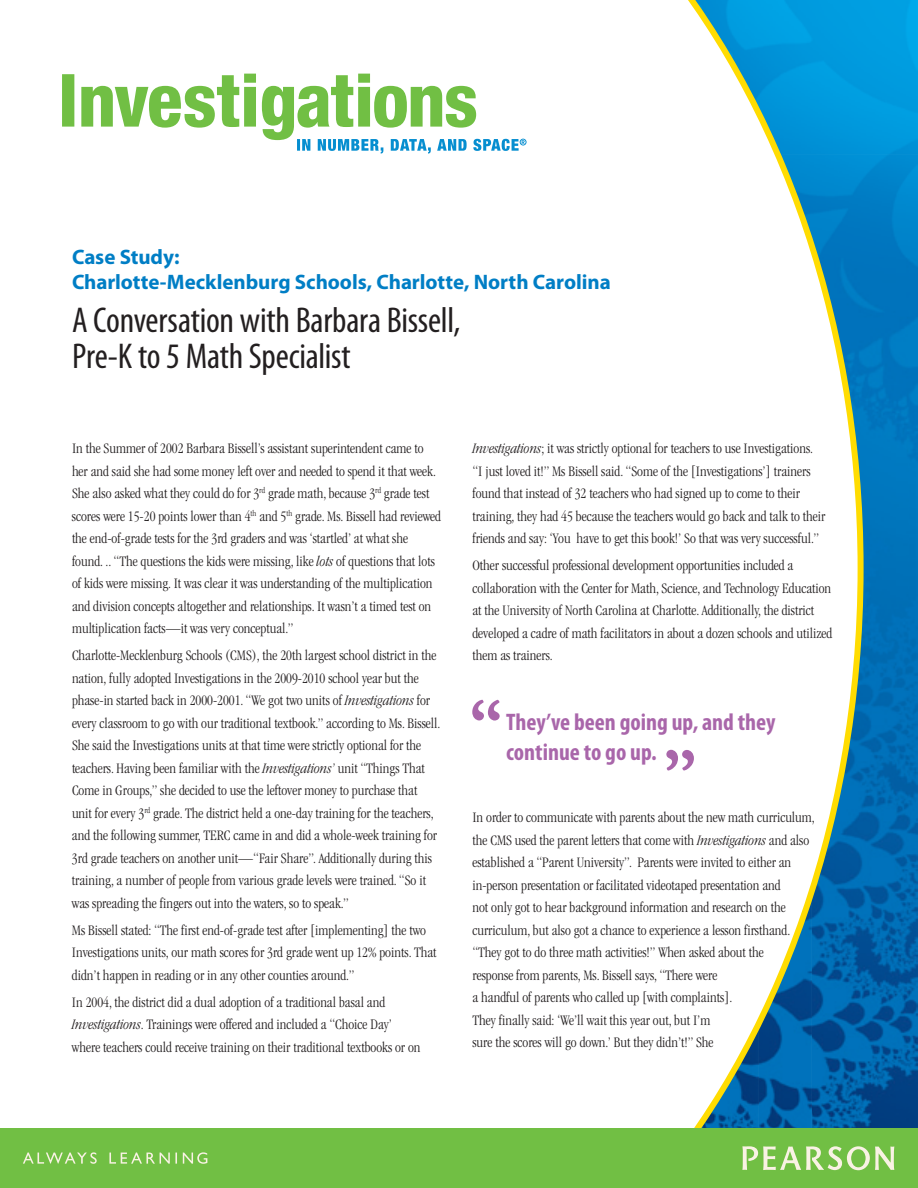
<style>
.page{position:relative;width:918px;height:1188px;background:#fff}
.page>*{position:absolute;margin:0;border:0;box-sizing:border-box;transform-origin:0 0}
.t1{font:700 66px "Garamond";color:#a966aa}
.t2{font:condensed 36px/36px "Myriad Pro";letter-spacing:-.01em;color:#231f20}
.t3{font:700 condensed 24px/30px "Myriad Pro";color:#a966aa}
.t4{font:700 21px/25.2px "Myriad Pro";letter-spacing:-.005em;color:#007ec5}
.t5{font:300 condensed 15px/22.5px "ITC Garamond Std";color:#231f20}
.s1{font-style:italic}
</style>
<div class="page">
<svg style="left:611px;top:0;width:307px;height:1129px"></svg>
<svg style="left:62px;top:74px;width:465px;height:80px"></svg>
<div style="left:0;top:1129px;width:918px;height:59px;background:#71bf44"></div>
<svg style="left:742px;top:1146px;width:152px;height:24px"></svg>
<svg style="left:23px;top:1152px;width:184px;height:12px"></svg>
<h3 class="t4" style="left:72px;top:243px;width:540px">Case Study:<br>Charlotte-Mecklenburg Schools, Charlotte, North Carolina</h3>
<h2 class="t2" style="left:72px;top:301px;width:390px">A Conversation with Barbara Bissell,<br>Pre-K to 5 Math Specialist</h2>
<p class="t5" style="left:72px;top:437px;width:371px">In the Summer of 2002 Barbara Bissell’s assistant superintendent came to her and said she had some money left over and needed to spend it that week.<br>She also asked what they could do for 3<sup>rd</sup> grade math, because 3<sup>rd</sup> grade test scores were 15-20 points lower than 4<sup>th</sup> and 5<sup>th</sup> grade. Ms. Bissell had reviewed the end-of-grade tests for the 3rd graders and was ‘startled’ at what she found. .. “The questions the kids were missing, like <span class="s1">lots</span> of questions that lots of kids were missing. It was clear it was understanding of the multiplication and division concepts altogether and relationships. It wasn’t a timed test on multiplication facts—it was very conceptual.”</p>
<p class="t5" style="left:72px;top:644px;width:370px">Charlotte-Mecklenburg Schools (CMS), the 20th largest school district in the nation, fully adopted Investigations in the 2009-2010 school year but the phase-in started back in 2000-2001. “We got two units of <span class="s1">Investigations</span> for every classroom to go with our traditional textbook.” according to Ms. Bissell.<br>She said the Investigations units at that time were strictly optional for the teachers. Having been familiar with the <span class="s1">Investigations’</span> unit “Things That Come in Groups,” she decided to use the leftover money to purchase that unit for every 3<sup>rd</sup> grade. The district held a one-day training for the teachers, and the following summer, TERC came in and did a whole-week training for 3rd grade teachers on another unit—“Fair Share”. Additionally during this training, a number of people from various grade levels were trained. “So it was spreading the fingers out into the waters, so to speak.”</p>
<p class="t5" style="left:72px;top:919px;width:366px">Ms Bissell stated: “The first end-of-grade test after [implementing] the two<br>Investigations units, our math scores for 3rd grade went up 12% points. That didn’t happen in reading or in any other counties around.”</p>
<p class="t5" style="left:72px;top:991px;width:350px">In 2004, the district did a dual adoption of a traditional basal and<br><span class="s1">Investigations</span>. Trainings were offered and included a “Choice Day’ where teachers could receive training on their traditional textbooks or on</p>
<p class="t5" style="left:472px;top:437px;width:354px"><span class="s1">Investigations</span>; it was strictly optional for teachers to use Investigations. “I just loved it!” Ms Bissell said. “Some of the [Investigations’] trainers found that instead of 32 teachers who had signed up to come to their training, they had 45 because the teachers would go back and talk to their friends and say: ‘You have to get this book!’ So that was very successful.”</p>
<p class="t5" style="left:472px;top:554px;width:361px">Other successful professional development opportunities included a collaboration with the Center for Math, Science, and Technology Education at the University of North Carolina at Charlotte. Additionally, the district developed a cadre of math facilitators in about a dozen schools and utilized them as trainers.</p>
<h1 class="t1" style="left:469px;top:682px;width:34px">“</h1>
<h3 class="t3" style="left:506px;top:707px;width:271px">They’ve been going up, and they continue to go up.</h3>
<h1 class="t1" style="left:664px;top:732px;width:34px">”</h1>
<p class="t5" style="left:472px;top:806px;width:344px">In order to communicate with parents about the new math curriculum, the CMS used the parent letters that come with <span class="s1">Investigations</span> and also established a “Parent University”. Parents were invited to either an in-person presentation or facilitated videotaped presentation and<br>not only got to hear background information and research on the curriculum, but also got a chance to experience a lesson firsthand. “They got to do three math activities!” When asked about the<br>response from parents, Ms. Bissell says, “There were<br>a handful of parents who called up [with complaints].<br>They finally said: ‘We’ll wait this year out, but I’m<br>sure the scores will go down.’ But they didn’t!” She</p>
</div>
